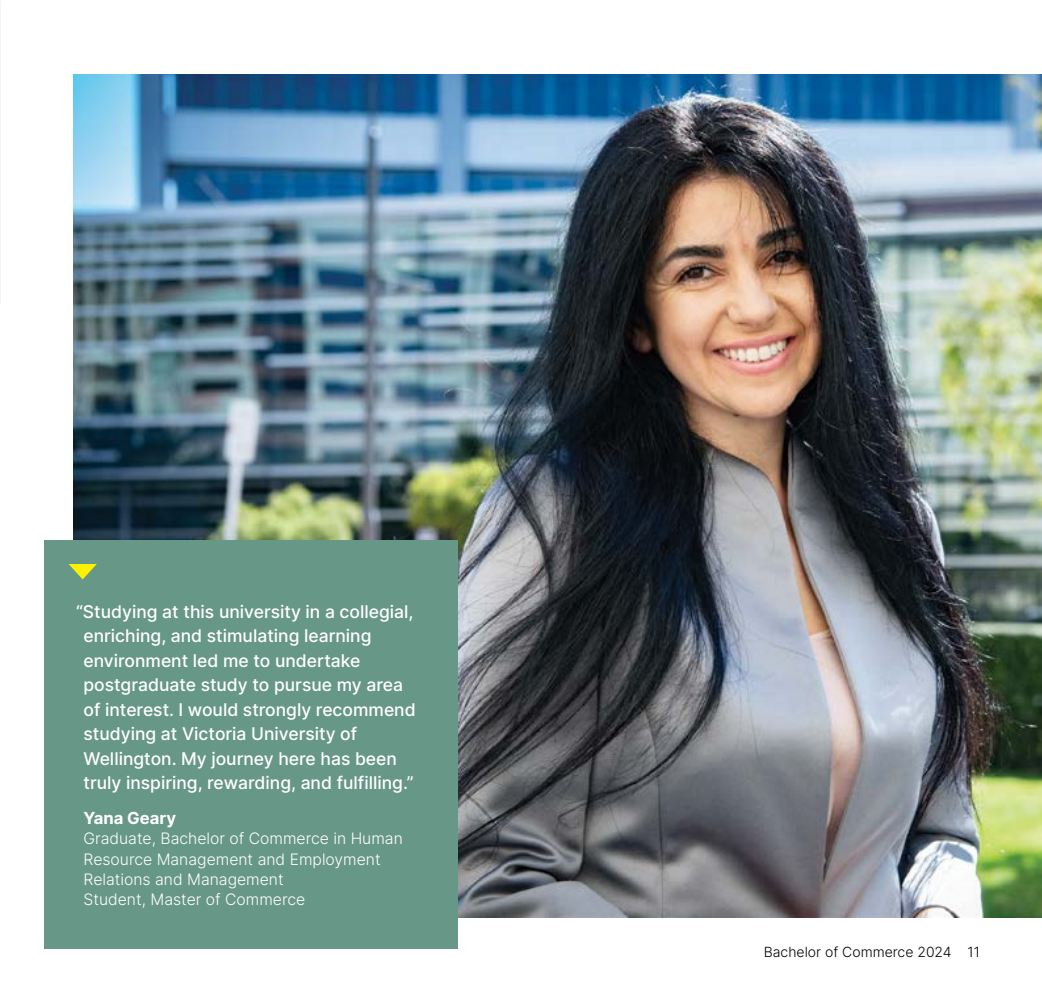
<style>
.page{position:relative;width:1042px;height:993px;background:#fff}
.page>*{position:absolute;margin:0;border:0;box-sizing:border-box;transform-origin:0 0}
.t1{font:500 17.5px/24.5px "Inter";color:#fff}
.t2{font:700 16.62px "Inter";color:#fff}
.t3{font:300 15.75px/20.1px "Inter";color:#fff}
.t4{font:300 14px "Inter";color:#000}
</style>
<div class="page">
<img style="left:0;top:0;width:1px;height:304px">
<img style="left:74px;top:74px;width:968px;height:843px">
<div style="left:45px;top:540px;width:413px;height:408px;background:#679787"></div>
<svg style="left:69px;top:564px;width:28px;height:15px"></svg>
<p class="t1" style="left:84px;top:598px;width:334px;text-indent:-7px">“Studying at this university in a collegial, enriching, and stimulating learning environment led me to undertake postgraduate study to pursue my area of interest. I would strongly recommend studying at Victoria University of Wellington. My journey here has been truly inspiring, rewarding, and fulfilling.”</p>
<p class="t2" style="left:84px;top:805px;width:94px">Yana Geary</p>
<p class="t3" style="left:84px;top:828px;width:321px">Graduate, Bachelor of Commerce in Human<br>Resource Management and Employment<br>Relations and Management<br>Student, Master of Commerce</p>
<p class="t4" style="left:764px;top:941px;width:218px">Bachelor of Commerce 2024 11</p>
</div>
